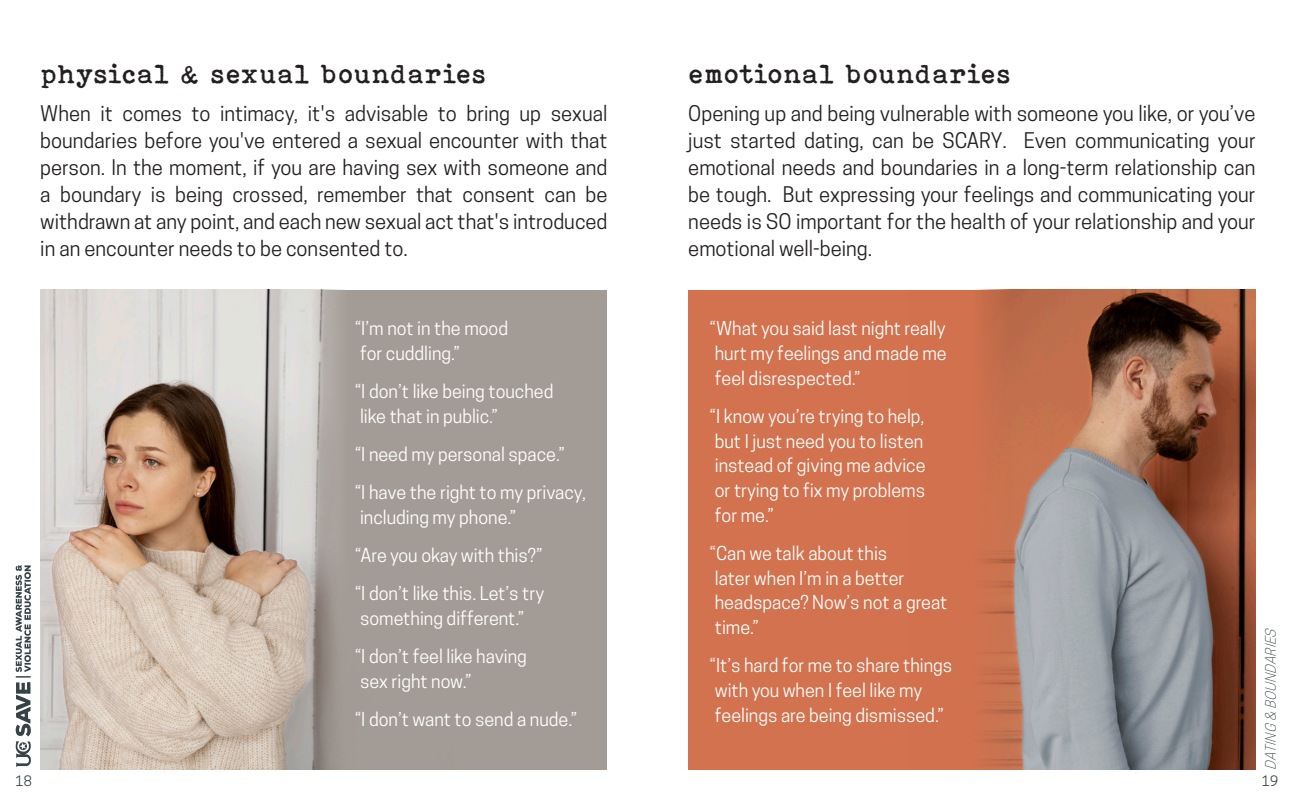
<style>
.page{position:relative;width:1296px;height:810px;background:#fff}
.page>*{position:absolute;margin:0;border:0;box-sizing:border-box;transform-origin:0 0}
.t1{font:27px "Bohemian Typewriter";color:#231f20}
.t2{font:20.25px/27px "Cooper Hewitt";color:#231f20;text-align:justify}
.t3{font:18px/24.8px "Cooper Hewitt";color:#fff}
.t4{font:italic 300 13.5px "Cooper Hewitt";color:#374246}
.t5{font:13.5px "Cooper Hewitt";color:#374246}
</style>
<div class="page">
<svg style="left:16px;top:565px;width:15px;height:202px"></svg>
<div style="left:40px;top:290px;width:568px;height:480px;background:#a39c96"></div>
<img style="left:40px;top:290px;width:298px;height:480px">
<div style="left:688px;top:290px;width:568px;height:480px;background:#d2724e"></div>
<img style="left:980px;top:290px;width:276px;height:480px">
<p class="t1" style="left:40px;top:58px;width:447px">physical &amp; sexual boundaries</p>
<p class="t1" style="left:688px;top:58px;width:324px">emotional boundaries</p>
<p class="t2" style="left:40px;top:100px;width:569px">When it comes to intimacy, it's advisable to bring up sexual boundaries before you've entered a sexual encounter with that person. In the moment, if you are having sex with someone and a boundary is being crossed, remember that consent can be withdrawn at any point, and each new sexual act that's introduced in an encounter needs to be consented to.</p>
<p class="t2" style="left:688px;top:100px;width:569px">Opening up and being vulnerable with someone you like, or you’ve just started dating, can be SCARY. Even communicating your emotional needs and boundaries in a long-term relationship can be tough. But expressing your feelings and communicating your needs is SO important for the health of your relationship and your emotional well-being.</p>
<p class="t3" style="left:355px;top:316px;width:155px">“I’m not in the mood for cuddling.”</p>
<p class="t3" style="left:355px;top:379px;width:200px">“I don’t like being touched like that in public.”</p>
<p class="t3" style="left:355px;top:442px;width:212px">“I need my personal space.”</p>
<p class="t3" style="left:355px;top:480px;width:233px">“I have the right to my privacy, including my phone.”</p>
<p class="t3" style="left:355px;top:543px;width:189px">“Are you okay with this?”</p>
<p class="t3" style="left:355px;top:581px;width:191px">“I don’t like this. Let’s try something different.”</p>
<p class="t3" style="left:355px;top:644px;width:174px">“I don’t feel like having sex right now.”</p>
<p class="t3" style="left:355px;top:707px;width:224px">“I don’t want to send a nude.”</p>
<p class="t3" style="left:710px;top:316px;width:239px;text-align:justify">“What you said last night really hurt my feelings and made me feel disrespected.”</p>
<p class="t3" style="left:710px;top:404px;width:217px;text-align:justify">“I know you’re trying to help, but I just need you to listen instead of giving me advice or trying to fix my problems for me.”</p>
<p class="t3" style="left:710px;top:541px;width:239px">“Can we talk about this<br>later when I’m in a better headspace? Now’s not a great time.”</p>
<p class="t3" style="left:710px;top:653px;width:244px">“It’s hard for me to share things with you when I feel like my feelings are being dismissed.”</p>
<p class="t4" style="left:1263px;top:770px;width:146px;rotate:-90deg">DATING &amp; BOUNDARIES</p>
<p class="t5" style="left:16px;top:773px;width:18px">18</p>
<p class="t5" style="left:1262px;top:773px;width:18px">19</p>
</div>
